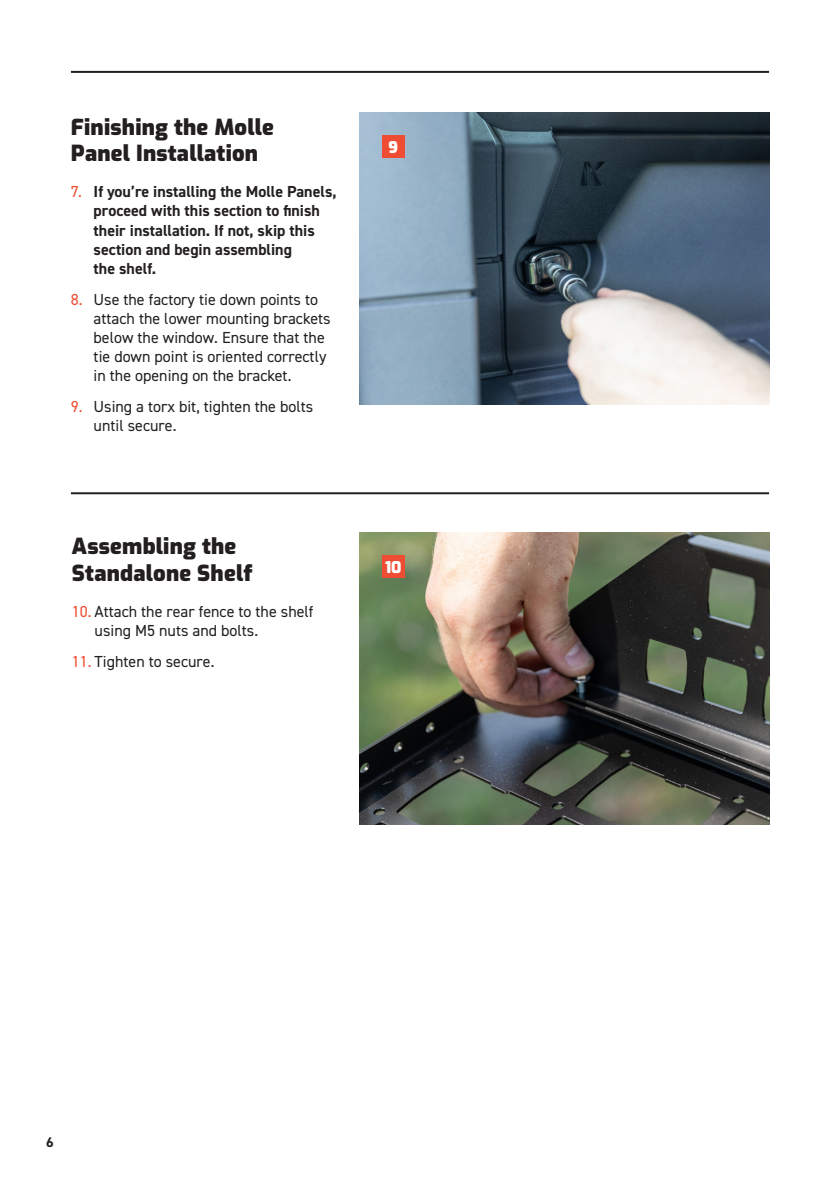
<style>
.page{position:relative;width:840px;height:1191px;background:#fff}
.page>*{position:absolute;margin:0;border:0;box-sizing:border-box;transform-origin:0 0}
.Install_H2{font:900 22px/26.4px "Exo";letter-spacing:.01em;color:#231f20}
.t1{font:16px/19.2px "DIN2014";color:#231f20}
.t2{font:700 16px/19.2px "DIN2014";color:#231f20}
.t3{font:900 16px "Exo";color:#fff}
.Page_Numbers{font:700 14px "DIN2014";color:#231f20}
.s1{font-weight:400;color:#ef4d33}
.s2{color:#ef4d33}
</style>
<div class="page">
<hr style="left:71px;top:71px;width:697px;height:2px;background:#231f20">
<hr style="left:71px;top:492px;width:697px;height:2px;background:#231f20">
<img style="left:359px;top:112px;width:409px;height:292px">
<img style="left:359px;top:532px;width:409px;height:292px">
<div style="left:382px;top:135px;width:22px;height:23px;background:#ef4d33"></div>
<div style="left:382px;top:555px;width:22px;height:23px;background:#ef4d33"></div>
<p class="Install_H2" style="left:71px;top:112px;width:204px">Finishing the Molle<br>Panel Installation</p>
<p class="t2" style="left:94px;top:182px;width:244px;text-indent:-23px"><span class="s1">7.</span> If you’re installing the Molle Panels, proceed with this section to finish their installation. If not, skip this section and begin assembling<br>the shelf.</p>
<p class="t1" style="left:94px;top:289px;width:238px;text-indent:-23px"><span class="s2">8.</span> Use the factory tie down points to attach the lower mounting brackets below the window. Ensure that the tie down point is oriented correctly in the opening on the bracket.</p>
<p class="t1" style="left:94px;top:396px;width:221px;text-indent:-23px"><span class="s2">9.</span> Using a torx bit, tighten the bolts until secure.</p>
<p class="Install_H2" style="left:72px;top:532px;width:182px">Assembling the<br>Standalone Shelf</p>
<p class="t1" style="left:95px;top:601px;width:220px;text-indent:-23px"><span class="s2">10.</span> Attach the rear fence to the shelf using M5 nuts and bolts.</p>
<p class="t1" style="left:72px;top:651px;width:144px"><span class="s2">11.</span> Tighten to secure.</p>
<p class="t3" style="left:388px;top:135px;width:11px">9</p>
<p class="t3" style="left:385px;top:555px;width:18px">10</p>
<p class="Page_Numbers" style="left:46px;top:1132px;width:9px">6</p>
</div>
